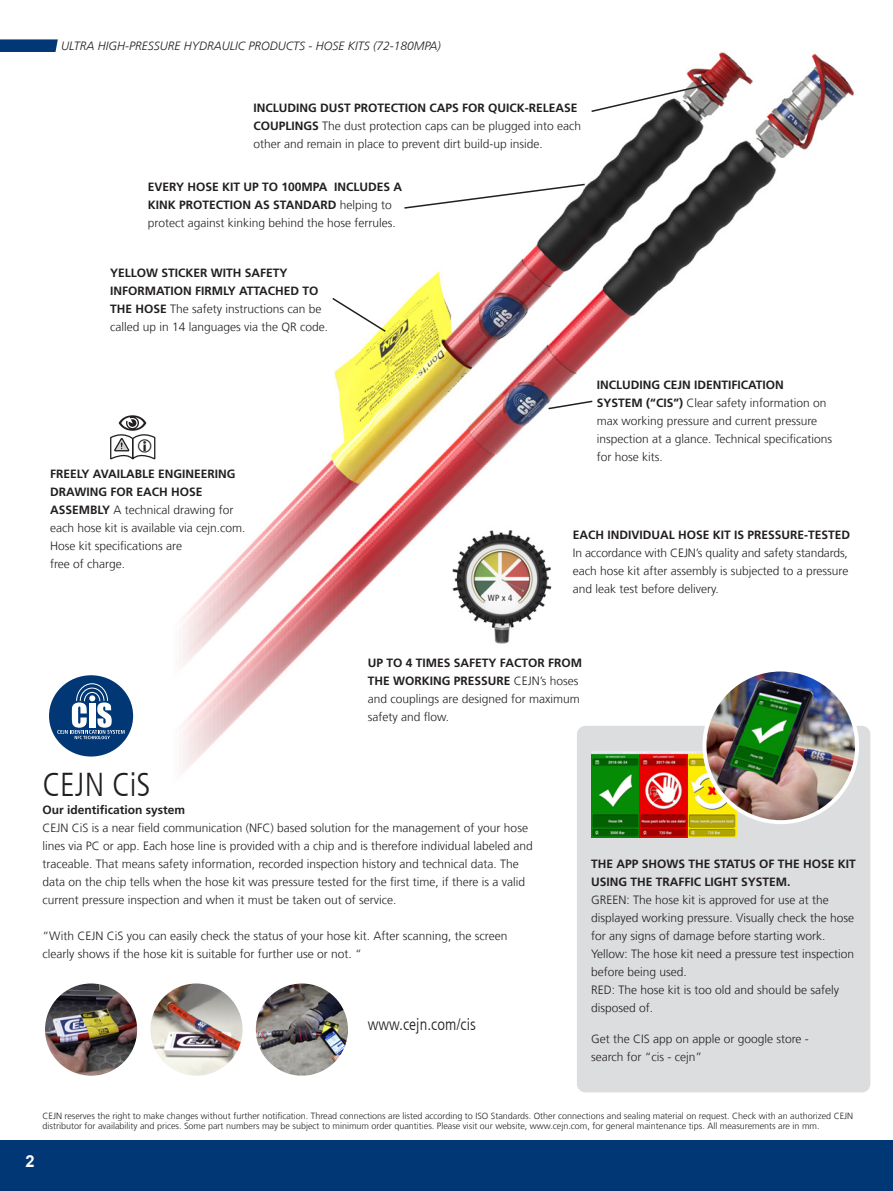
<style>
.page{position:relative;width:893px;height:1191px;background:#fff}
.page>*{position:absolute;margin:0;border:0;box-sizing:border-box;transform-origin:0 0}
.Body_Text{font:300 condensed 33px "Frutiger LT Com";color:#231f20}
.Series{font:300 condensed 16.5px "Frutiger LT Com";color:#231f20}
.t1{font:700 16.5px "Arial";color:#fff}
.Middle_heading{font:300 12px/18px "Frutiger LT Com";color:#231f20}
.Body_Text-2{font:300 12px/18px "Frutiger LT Com";color:#231f20}
.Middle_heading-2{font:700 12px/18px "Frutiger LT Com";color:#231f20}
.striperubrik{font:italic 300 12px "Frutiger LT Com";color:#231f20}
.Body_Text-3{font:700 12px "Frutiger LT Com";color:#231f20}
.Footnote{font:300 9px/10.8px "Frutiger LT Com";color:#231f20}
.s1{font-weight:700}
.s2{font-weight:300}
</style>
<div class="page">
<img style="left:104px;top:52px;width:767px;height:734px">
<div style="left:577px;top:726px;width:293px;height:366px;background:#dcdddf;border-radius:9px"></div>
<img style="left:591px;top:751px;width:145px;height:86px">
<img style="left:704px;top:669px;width:153px;height:153px;border-radius:76px">
<div style="left:702px;top:667px;width:157px;height:157px;border:4px solid #fff;border-radius:50%"></div>
<div style="left:49px;top:675px;width:84px;height:81px;background:#013775;border-radius:50%"></div>
<svg style="left:57px;top:683px;width:68px;height:56px"></svg>
<img style="left:149px;top:982px;width:95px;height:95px;border-radius:47px">
<div style="left:148px;top:981px;width:97px;height:97px;border:2px solid #fff;border-radius:50%"></div>
<img style="left:44px;top:982px;width:94px;height:95px;border-radius:47px">
<div style="left:43px;top:981px;width:97px;height:97px;border:2px solid #fff;border-radius:50%"></div>
<img style="left:255px;top:982px;width:94px;height:95px;border-radius:47px">
<div style="left:253px;top:981px;width:97px;height:97px;border:2px solid #fff;border-radius:50%"></div>
<img style="left:443px;top:522px;width:119px;height:127px">
<svg style="left:590px;top:81px;width:126px;height:32px"></svg>
<svg style="left:403px;top:183px;width:183px;height:27px"></svg>
<svg style="left:331px;top:296px;width:56px;height:37px"></svg>
<svg style="left:547px;top:399px;width:47px;height:11px"></svg>
<div style="left:0;top:1140px;width:893px;height:51px;background:#013775"></div>
<svg style="left:0;top:39px;width:58px;height:13px"></svg>
<svg style="left:109px;top:415px;width:47px;height:47px"></svg>
<p class="striperubrik" style="left:61px;top:39px;width:381px">ULTRA HIGH-PRESSURE HYDRAULIC PRODUCTS - HOSE KITS (72-180MPA)</p>
<p class="Middle_heading" style="left:253px;top:99px;width:329px"><span class="s1">INCLUDING DUST PROTECTION CAPS FOR QUICK-RELEASE<br>COUPLINGS</span> The dust protection caps can be plugged into each other and remain in place to prevent dirt build-up inside.</p>
<p class="Middle_heading-2" style="left:148px;top:177px;width:256px">EVERY HOSE KIT UP TO 100MPA INCLUDES A<br>KINK PROTECTION AS STANDARD <span class="s2">helping to protect against kinking behind the hose ferrules.</span></p>
<p class="Middle_heading" style="left:110px;top:263px;width:220px"><span class="s1">YELLOW STICKER WITH SAFETY INFORMATION FIRMLY ATTACHED TO THE HOSE</span> The safety instructions can be called up in 14 languages via the QR code.</p>
<p class="Middle_heading" style="left:50px;top:465px;width:197px"><span class="s1">FREELY AVAILABLE ENGINEERING<br>DRAWING FOR EACH HOSE<br>ASSEMBLY</span> A technical drawing for each hose kit is available via cejn.com.<br>Hose kit specifications are<br>free of charge.</p>
<p class="Middle_heading" style="left:597px;top:376px;width:237px"><span class="s1">INCLUDING CEJN IDENTIFICATION SYSTEM (“CIS”)</span> Clear safety information on max working pressure and current pressure inspection at a glance. Technical specifications for hose kits.</p>
<p class="Middle_heading" style="left:573px;top:525px;width:279px"><span class="s1">EACH INDIVIDUAL HOSE KIT IS PRESSURE-TESTED </span>In accordance with CEJN’s quality and safety standards, each hose kit after assembly is subjected to a pressure and leak test before delivery.</p>
<p class="Middle_heading" style="left:368px;top:654px;width:216px"><span class="s1">UP TO 4 TIMES SAFETY FACTOR FROM<br>THE WORKING PRESSURE</span> CEJN’s hoses and couplings are designed for maximum safety and flow.</p>
<p class="Body_Text" style="left:43px;top:766px;width:110px">CEJN CiS</p>
<p class="Body_Text-3" style="left:43px;top:803px;width:144px">Our identification system</p>
<p class="Body_Text-2" style="left:43px;top:819px;width:492px">CEJN CiS is a near field communication (NFC) based solution for the management of your hose lines via PC or app. Each hose line is provided with a chip and is therefore individual labeled and traceable. That means safety information, recorded inspection history and technical data. The data on the chip tells when the hose kit was pressure tested for the first time, if there is a valid current pressure inspection and when it must be taken out of service.</p>
<p class="Body_Text-2" style="left:43px;top:927px;width:466px">“With CEJN CiS you can easily check the status of your hose kit. After scanning, the screen clearly shows if the hose kit is suitable for further use or not. “</p>
<p class="Series" style="left:368px;top:1014px;width:110px">www.cejn.com/cis</p>
<p class="Middle_heading-2" style="left:591px;top:854px;width:266px">THE APP SHOWS THE STATUS OF THE HOSE KIT<br>USING THE TRAFFIC LIGHT SYSTEM.</p>
<p class="Body_Text-2" style="left:591px;top:890px;width:265px">GREEN: The hose kit is approved for use at the displayed working pressure. Visually check the hose for any signs of damage before starting work.</p>
<p class="Body_Text-2" style="left:591px;top:944px;width:265px">Yellow: The hose kit need a pressure test inspection before being used.</p>
<p class="Body_Text-2" style="left:591px;top:980px;width:250px">RED: The hose kit is too old and should be safely disposed of.</p>
<p class="Body_Text-2" style="left:591px;top:1030px;width:219px">Get the CIS app on apple or google store - search for “cis - cejn”</p>
<p class="Footnote" style="left:43px;top:1110px;width:812px">CEJN reserves the right to make changes without further notification. Thread connections are listed according to ISO Standards. Other connections and sealing material on request. Check with an authorized CEJN distributor for availability and prices. Some part numbers may be subject to minimum order quantities. Please visit our website, www.cejn.com, for general maintenance tips. All measurements are in mm.</p>
<h2 class="t1" style="left:26px;top:1150px;width:11px">2</h2>
</div>
